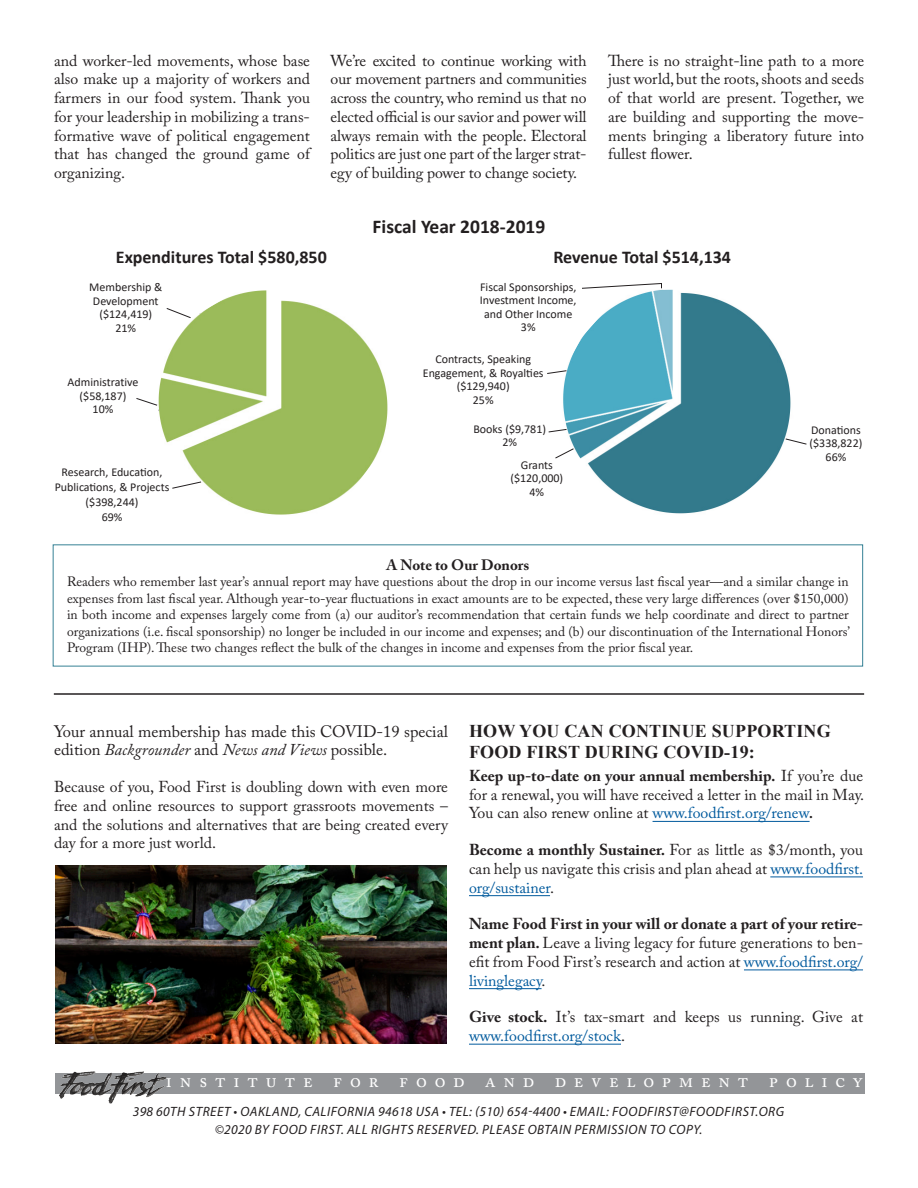
<style>
.page{position:relative;width:918px;height:1188px;background:#fff}
.page>*{position:absolute;margin:0;border:0;box-sizing:border-box;transform-origin:0 0}
.t1{font:19.5px "Adobe Caslon Pro";letter-spacing:.4em;color:#fff}
.t2{font:700 19.5px "Calibri";color:#231f20}
.t3{font:700 18px/21px "Times New Roman";letter-spacing:.01em;color:#231f20}
.t4{font:700 18px "Calibri";color:#231f20}
.body{font:16.5px/18.8px "Adobe Caslon Pro";color:#231f20}
.body-2{font:15.75px/18.8px "Adobe Caslon Pro";color:#231f20;text-align:justify}
.body-half{font:15.75px/18.8px "Adobe Caslon Pro";color:#231f20;text-align:justify}
.t5{font:700 15px "Adobe Caslon Pro";color:#231f20}
.body-no_space{font:13.5px/16.5px "Adobe Caslon Pro";color:#231f20;text-align:justify}
.t6{font:italic 13.5px "Myriad Pro";letter-spacing:.04em;color:#231f20}
.t7{font:12px/13.5px "Calibri";color:#231f20;text-align:center}
.s1{font-style:italic}
.s2{font-weight:700}
.s3{color:#015a9d}
.s4{font-weight:700;font-style:italic}
</style>
<div class="page">
<div style="left:55px;top:1074px;width:810px;height:20px;background:#939598"></div>
<img style="left:60px;top:1072px;width:106px;height:31px">
<hr style="left:54px;top:693px;width:810px;height:2px;background:#231f20">
<hr style="left:653px;top:821px;width:157px;height:1px;background:#015a9d">
<hr style="left:770px;top:877px;width:93px;height:1px;background:#015a9d">
<hr style="left:469px;top:895px;width:81px;height:1px;background:#015a9d">
<hr style="left:744px;top:970px;width:119px;height:1px;background:#015a9d">
<hr style="left:469px;top:988px;width:73px;height:1px;background:#015a9d">
<hr style="left:469px;top:1044px;width:152px;height:1px;background:#015a9d">
<img style="left:55px;top:865px;width:391px;height:179px">
<img style="left:158px;top:290px;width:230px;height:225px">
<svg style="left:136px;top:398px;width:22px;height:8px"></svg>
<svg style="left:171px;top:481px;width:31px;height:8px"></svg>
<svg style="left:166px;top:307px;width:26px;height:12px"></svg>
<img style="left:563px;top:290px;width:228px;height:224px">
<svg style="left:548px;top:429px;width:19px;height:4px"></svg>
<svg style="left:555px;top:448px;width:19px;height:11px"></svg>
<svg style="left:785px;top:438px;width:22px;height:7px"></svg>
<svg style="left:547px;top:370px;width:20px;height:4px"></svg>
<svg style="left:582px;top:283px;width:80px;height:6px"></svg>
<p class="body-2" style="left:54px;top:51px;width:259px;text-align:left">and worker-led movements, whose base also make up a majority of workers and farmers in our food system. Thank you for your leadership in mobilizing a trans&shy;formative wave of political engagement that has changed the ground game of organizing.</p>
<p class="body-2" style="left:331px;top:51px;width:258px">We’re excited to continue working with our movement partners and communities across the country, who remind us that no elected official is our savior and power will always remain with the people. Electoral politics are just one part of the larger strat&shy;egy of building power to change society.</p>
<p class="body-2" style="left:608px;top:51px;width:258px">There is no straight-line path to a more just world, but the roots, shoots and seeds of that world are present. Together, we are building and supporting the move&shy;ments bringing a liberatory future into fullest flower.</p>
<p class="t2" style="left:373px;top:213px;width:174px">Fiscal Year 2018-2019</p>
<p class="t4" style="left:116px;top:244px;width:212px">Expenditures Total $580,850</p>
<p class="t7" style="left:89px;top:280px;width:75px">Membership &amp;<br>Development ($124,419)<br>21%</p>
<p class="t7" style="left:68px;top:375px;width:72px">Administrative ($58,187)<br>10%</p>
<p class="t7" style="left:55px;top:464px;width:116px;line-height:15px">Research, Education,<br>Publications, &amp; Projects ($398,244)<br>69%</p>
<p class="t4" style="left:553px;top:244px;width:179px">Revenue Total $514,134</p>
<p class="t7" style="left:480px;top:280px;width:98px">Fiscal Sponsorships,<br>Investment Income, and Other Income<br>3%</p>
<p class="t7" style="left:423px;top:352px;width:122px">Contracts, Speaking<br>Engagement, &amp; Royalties ($129,940)<br>25%</p>
<p class="t7" style="left:473px;top:422px;width:74px">Books ($9,781)<br>2%</p>
<p class="t7" style="left:510px;top:458px;width:54px">Grants ($120,000)<br>4%</p>
<p class="t7" style="left:810px;top:423px;width:54px">Donations ($338,822)<br>66%</p>
<p class="t5" style="left:387px;top:556px;width:144px">A Note to Our Donors</p>
<p class="body-no_space" style="left:67px;top:573px;width:785px">Readers who remember last year’s annual report may have questions about the drop in our income versus last fiscal year—and a similar change in expenses from last fiscal year. Although year-to-year fluctuations in exact amounts are to be expected, these very large differences (over $150,000) in both income and expenses largely come from (a) our auditor’s recommendation that certain funds we help coordinate and direct to partner organizations (i.e. fiscal sponsorship) no longer be included in our income and expenses; and (b) our discontinuation of the International Honors’ Program (IHP). These two changes reflect the bulk of the changes in income and expenses from the prior fiscal year.</p>
<p class="body" style="left:54px;top:722px;width:395px">Your annual membership has made this COVID-19 special edition <span class="s1">Backgrounder</span> and <span class="s1">News and Views</span> possible.</p>
<p class="body-half" style="left:54px;top:777px;width:396px">Because of you, Food First is doubling down with even more free and online resources to support grassroots movements – and the solutions and alternatives that are being created every day for a more just world.</p>
<p class="t3" style="left:469px;top:720px;width:363px">HOW YOU CAN CONTINUE SUPPORTING<br>FOOD FIRST DURING COVID-19:</p>
<p class="body-2" style="left:469px;top:766px;width:397px"><span class="s2">Keep up-to-date on your annual membership.</span> If you’re due for a renewal, you will have received a letter in the mail in May.<br>You can also renew online at <span class="s3">www.foodfirst.org/renew</span><span class="s4">.</span></p>
<p class="body-2" style="left:469px;top:840px;width:396px"><span class="s2">Become a monthly Sustainer.</span> For as little as $3/month, you can help us navigate this crisis and plan ahead at <span class="s3">www.foodfirst. org/sustainer</span>.</p>
<p class="body-2" style="left:469px;top:915px;width:396px"><span class="s2">Name Food First in your will or donate a part of your retire&shy;ment plan.</span> Leave a living legacy for future generations to ben&shy;efit from Food First’s research and action at <span class="s3">www.foodfirst.org/ livinglegacy</span>.</p>
<p class="body-2" style="left:469px;top:1008px;width:396px"><span class="s2">Give stock.</span> It’s tax-smart and keeps us running. Give at <span class="s3">www.foodfirst.org/stock</span>.</p>
<p class="t1" style="left:166px;top:1069px;width:698px">institute for food and development policy</p>
<p class="t6" style="left:133px;top:1103px;width:653px">398 60TH STREET • OAKLAND, CALIFORNIA 94618 USA • TEL: (510) 654-4400 • EMAIL: FOODFIRST@FOODFIRST.ORG</p>
<p class="t6" style="left:215px;top:1121px;width:489px">©2020 BY FOOD FIRST. ALL RIGHTS RESERVED. PLEASE OBTAIN PERMISSION TO COPY.</p>
</div>
